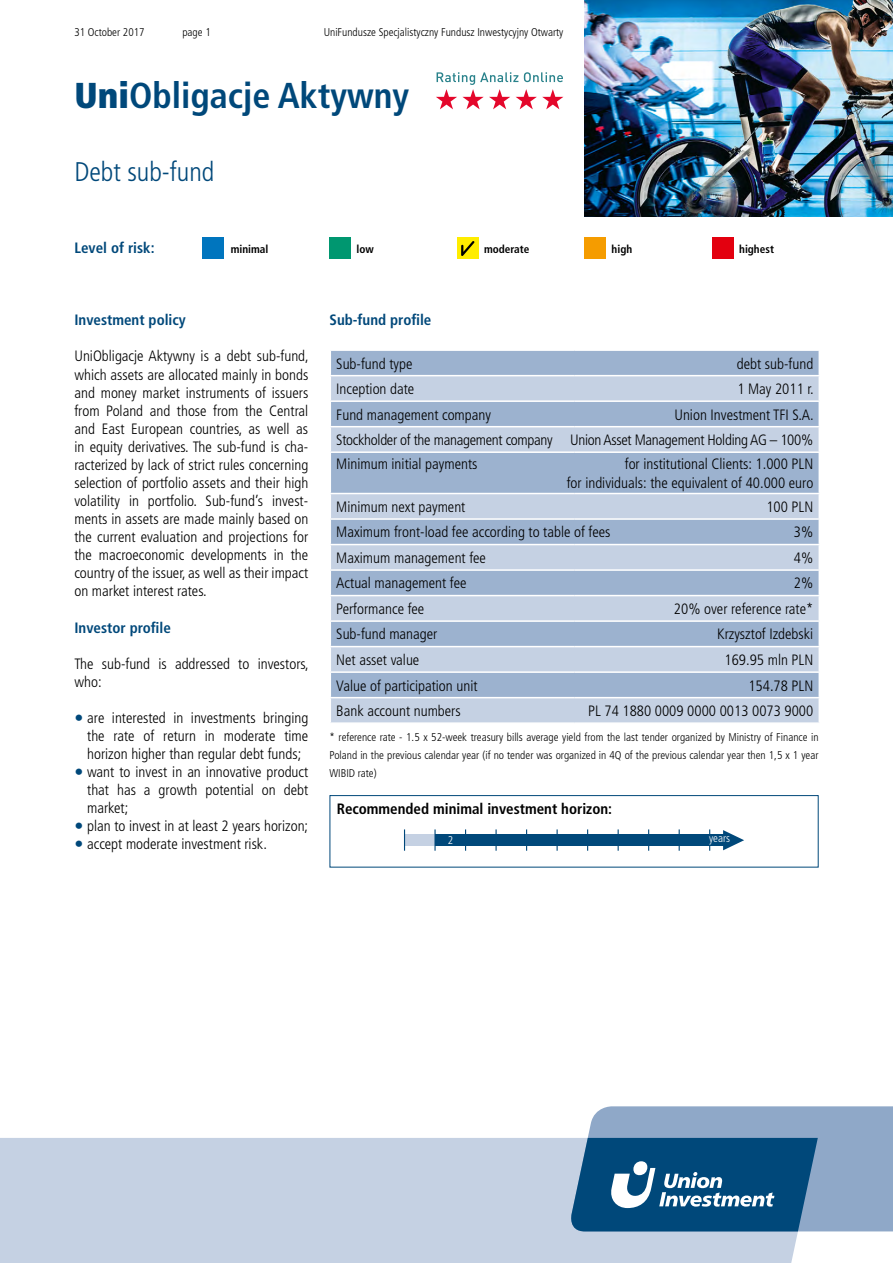
<style>
.page{position:relative;width:893px;height:1263px;background:#fff}
.page>*{position:absolute;margin:0;border:0;box-sizing:border-box;transform-origin:0 0}
.t1{font:700 condensed 36px "Frutiger LT Pro";color:#00487a}
.t2{font:300 condensed 27px "Frutiger LT Pro";color:#00487a}
._04_Copy_10_pt{font:300 condensed 15px/18px "Frutiger LT Pro";color:#000;text-align:justify}
._04a_Body_copy_listi{font:300 condensed 15px/18px "Frutiger LT Pro";color:#000;text-align:justify}
._04_Copy_10_pt-2{font:300 condensed 15px "Frutiger LT Pro";letter-spacing:-.02em;color:#000}
._03_Subhead_10_pt{font:700 condensed 15px "Frutiger LT Pro";color:#00487a}
._04_Copy_10_pt-3{font:700 condensed 15px "Frutiger LT Pro";color:#000}
._04_Copy_10_pt-4{font:300 condensed 11.25px/18px "Frutiger LT Pro";color:#000;text-align:justify}
._03_Subhead_10_pt-2{font:700 condensed 11.25px "Frutiger LT Pro";color:#000}
._07_Issue_details__p{font:300 condensed 11.25px "Frutiger LT Pro";color:#000}
._07_Issue_details__p-2{font:300 condensed 11.25px "Frutiger LT Pro";color:#fff}
.s1{font-weight:900}
.s2{font-size:18px;color:#00487a}
</style>
<div class="page">
<div style="left:202px;top:238px;width:21px;height:21px;background:#0075be"></div>
<div style="left:330px;top:238px;width:21px;height:21px;background:#009770"></div>
<div style="left:457px;top:238px;width:21px;height:21px;background:#ffed00"></div>
<svg style="left:461px;top:241px;width:13px;height:15px"></svg>
<div style="left:585px;top:238px;width:21px;height:21px;background:#f59c00"></div>
<div style="left:712px;top:238px;width:21px;height:21px;background:#e3000f"></div>
<div style="left:0;top:1138px;width:818px;height:125px;background:#c5d1e3"></div>
<svg style="left:568px;top:1106px;width:325px;height:125px"></svg>
<svg style="left:436px;top:72px;width:127px;height:37px"></svg>
<img style="left:585px;top:0;width:308px;height:217px">
<div style="left:330px;top:795px;width:489px;height:72px;border:1px solid #00487a"></div>
<div style="left:331px;top:351px;width:488px;height:24px;background:#9cb2cf"></div>
<svg style="left:331px;top:376px;width:488px;height:346px;fill:#c5d1e3"></svg>
<hr style="left:330px;top:400px;width:245px;height:2px;background:#fff">
<hr style="left:575px;top:400px;width:245px;height:2px;background:#fff">
<hr style="left:330px;top:426px;width:245px;height:1px;background:#fff">
<hr style="left:575px;top:426px;width:245px;height:1px;background:#fff">
<hr style="left:330px;top:451px;width:245px;height:2px;background:#fff">
<hr style="left:575px;top:451px;width:245px;height:2px;background:#fff">
<hr style="left:330px;top:493px;width:245px;height:1px;background:#fff">
<hr style="left:575px;top:493px;width:245px;height:1px;background:#fff">
<hr style="left:330px;top:518px;width:245px;height:2px;background:#fff">
<hr style="left:575px;top:518px;width:245px;height:2px;background:#fff">
<hr style="left:330px;top:544px;width:245px;height:1px;background:#fff">
<hr style="left:575px;top:544px;width:245px;height:1px;background:#fff">
<hr style="left:330px;top:569px;width:245px;height:2px;background:#fff">
<hr style="left:575px;top:569px;width:245px;height:2px;background:#fff">
<hr style="left:330px;top:595px;width:245px;height:1px;background:#fff">
<hr style="left:575px;top:595px;width:245px;height:1px;background:#fff">
<hr style="left:330px;top:620px;width:245px;height:2px;background:#fff">
<hr style="left:575px;top:620px;width:245px;height:2px;background:#fff">
<hr style="left:330px;top:646px;width:245px;height:1px;background:#fff">
<hr style="left:575px;top:646px;width:245px;height:1px;background:#fff">
<hr style="left:330px;top:671px;width:245px;height:2px;background:#fff">
<hr style="left:575px;top:671px;width:245px;height:2px;background:#fff">
<hr style="left:330px;top:697px;width:245px;height:1px;background:#fff">
<hr style="left:575px;top:697px;width:245px;height:1px;background:#fff">
<div style="left:404px;top:834px;width:320px;height:12px;background:#00487a"></div>
<div style="left:404px;top:834px;width:31px;height:12px;background:#c5d1e3"></div>
<svg style="left:723px;top:830px;width:21px;height:20px"></svg>
<svg style="left:404px;top:829px;width:1px;height:22px"></svg>
<hr style="left:434px;top:829px;width:2px;height:22px;background:#00487a">
<hr style="left:495px;top:829px;width:2px;height:22px;background:#00487a">
<p class="_07_Issue_details__p" style="left:74px;top:26px;width:72px">31 October 2017</p>
<p class="_07_Issue_details__p" style="left:182px;top:26px;width:30px">page 1</p>
<p class="_04_Copy_10_pt-4" style="left:324px;top:23px;width:241px">UniFundusze Specjalistyczny Fundusz Inwestycyjny Otwarty</p>
<h1 class="t1" style="left:74px;top:75px;width:336px"><span class="s1">Uni</span>Obligacje Aktywny</h1>
<h2 class="t2" style="left:74px;top:156px;width:141px">Debt sub-fund</h2>
<p class="_03_Subhead_10_pt" style="left:74px;top:239px;width:82px">Level of risk:</p>
<p class="_03_Subhead_10_pt-2" style="left:231px;top:242px;width:39px">minimal</p>
<p class="_03_Subhead_10_pt-2" style="left:356px;top:242px;width:19px">low</p>
<p class="_03_Subhead_10_pt-2" style="left:484px;top:242px;width:47px">moderate</p>
<p class="_03_Subhead_10_pt-2" style="left:612px;top:242px;width:22px">high</p>
<p class="_03_Subhead_10_pt-2" style="left:739px;top:242px;width:36px">highest</p>
<p class="_03_Subhead_10_pt" style="left:74px;top:311px;width:113px">Investment policy</p>
<p class="_04_Copy_10_pt" style="left:74px;top:347px;width:236px">UniObligacje Aktywny is a debt sub-fund, which assets are allocated mainly in bonds and money market instruments of issuers from Poland and those from the Central and East European countries, as well as in equity derivatives. The sub-fund is cha&shy;racterized by lack of strict rules concerning selection of portfolio assets and their high volatility in portfolio. Sub-fund’s invest&shy;ments in assets are made mainly based on the current evaluation and projections for the macroeconomic developments in the country of the issuer, as well as their impact on market interest rates.</p>
<p class="_03_Subhead_10_pt" style="left:74px;top:618px;width:98px">Investor profi le</p>
<p class="_04_Copy_10_pt" style="left:74px;top:655px;width:236px">The sub-fund is addressed to investors, who:</p>
<p class="_04a_Body_copy_listi" style="left:87px;top:709px;width:223px;text-indent:-13px"><span class="s2">•</span> are interested in investments bringing the rate of return in moderate time horizon higher than regular debt funds;</p>
<p class="_04a_Body_copy_listi" style="left:87px;top:763px;width:223px;text-indent:-13px"><span class="s2">•</span> want to invest in an innovative product that has a growth potential on debt market;</p>
<p class="_04a_Body_copy_listi" style="left:74px;top:817px;width:235px"><span class="s2">•</span> plan to invest in at least 2 years horizon;</p>
<p class="_04a_Body_copy_listi" style="left:74px;top:835px;width:194px"><span class="s2">•</span> accept moderate investment risk.</p>
<p class="_03_Subhead_10_pt" style="left:330px;top:311px;width:103px">Sub-fund profile</p>
<p class="_04_Copy_10_pt" style="left:336px;top:354px;width:78px">Sub-fund type</p>
<p class="_04_Copy_10_pt" style="left:737px;top:354px;width:78px">debt sub-fund</p>
<p class="_04_Copy_10_pt" style="left:336px;top:380px;width:80px">Inception date</p>
<p class="_04_Copy_10_pt" style="left:737px;top:380px;width:78px">1 May 2011 r.</p>
<p class="_04_Copy_10_pt" style="left:336px;top:405px;width:156px">Fund management company</p>
<p class="_04_Copy_10_pt" style="left:674px;top:405px;width:141px">Union Investment TFI S.A.</p>
<p class="_04_Copy_10_pt-2" style="left:336px;top:431px;width:478px">Stockholder of the management company Union Asset Management Holding AG – 100%</p>
<p class="_04_Copy_10_pt" style="left:336px;top:455px;width:143px">Minimum initial payments</p>
<p class="_04_Copy_10_pt" style="left:625px;top:455px;width:190px">for institutional Clients: 1.000 PLN</p>
<p class="_04_Copy_10_pt" style="left:567px;top:473px;width:248px">for individuals: the equivalent of 40.000 euro</p>
<p class="_04_Copy_10_pt" style="left:336px;top:498px;width:131px">Minimum next payment</p>
<p class="_04_Copy_10_pt" style="left:766px;top:498px;width:48px">100 PLN</p>
<p class="_04_Copy_10_pt" style="left:336px;top:523px;width:276px">Maximum front-load fee according to table of fees</p>
<p class="_04_Copy_10_pt" style="left:794px;top:523px;width:21px">3%</p>
<p class="_04_Copy_10_pt" style="left:336px;top:549px;width:151px">Maximum management fee</p>
<p class="_04_Copy_10_pt" style="left:794px;top:549px;width:21px">4%</p>
<p class="_04_Copy_10_pt" style="left:336px;top:574px;width:132px">Actual management fee</p>
<p class="_04_Copy_10_pt" style="left:794px;top:574px;width:21px">2%</p>
<p class="_04_Copy_10_pt" style="left:336px;top:600px;width:90px">Performance fee</p>
<p class="_04_Copy_10_pt" style="left:674px;top:600px;width:141px">20% over reference rate*</p>
<p class="_04_Copy_10_pt" style="left:336px;top:625px;width:103px">Sub-fund manager</p>
<p class="_04_Copy_10_pt" style="left:717px;top:625px;width:98px">Krzysztof Izdebski</p>
<p class="_04_Copy_10_pt" style="left:336px;top:651px;width:85px">Net asset value</p>
<p class="_04_Copy_10_pt" style="left:724px;top:651px;width:90px">169.95 mln PLN</p>
<p class="_04_Copy_10_pt" style="left:336px;top:676px;width:143px">Value of participation unit</p>
<p class="_04_Copy_10_pt" style="left:748px;top:676px;width:66px">154.78 PLN</p>
<p class="_04_Copy_10_pt" style="left:336px;top:702px;width:126px">Bank account numbers</p>
<p class="_04_Copy_10_pt" style="left:588px;top:702px;width:227px">PL 74 1880 0009 0000 0013 0073 9000</p>
<p class="_04_Copy_10_pt-4" style="left:330px;top:728px;width:491px">* reference rate - 1.5 x 52-week treasury bills average yield from the last tender organized by Ministry of Finance in Poland in the previous calendar year (if no tender was organized in 4Q of the previous calendar year then 1,5 x 1 year WIBID rate)</p>
<p class="_04_Copy_10_pt-3" style="left:337px;top:799px;width:277px">Recommended minimal investment horizon:</p>
<p class="_07_Issue_details__p-2" style="left:448px;top:834px;width:7px">2</p>
<p class="_07_Issue_details__p-2" style="left:709px;top:832px;width:23px">years</p>
</div>
